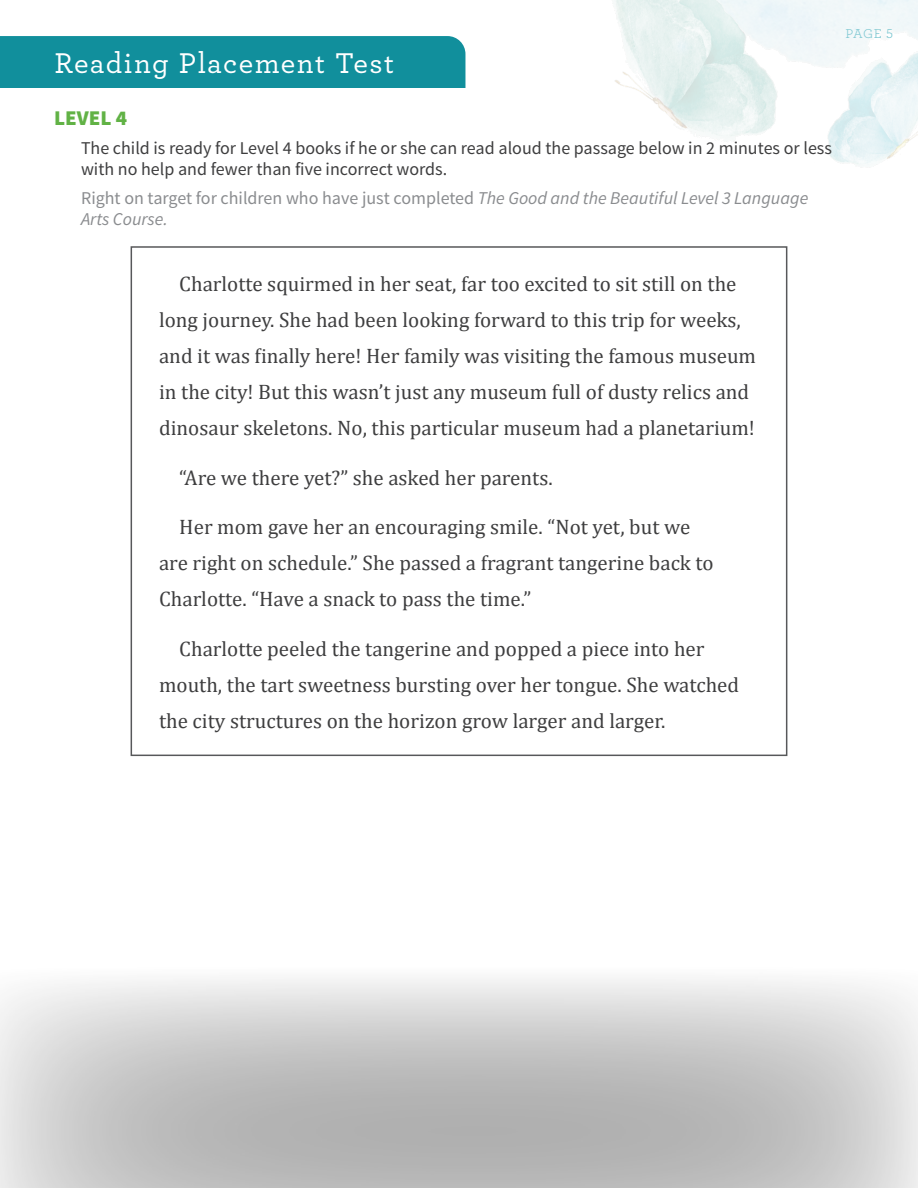
<style>
.page{position:relative;width:918px;height:1188px;background:#fff}
.page>*{position:absolute;margin:0;border:0;box-sizing:border-box;transform-origin:0 0}
.t1{font:500 30px "Archer";letter-spacing:.04em;color:#fff}
.Body{font:21px/36px "Cambria";color:#3e3e3f}
.t2{font:900 21px "Source Sans Pro";color:#61b245}
.t3{font:18px/21.6px "Source Sans Pro";color:#3e3e3f}
.t4{font:italic 18px/21.6px "Source Sans Pro";color:#8a8c8f}
.t5{font:13.5px "Archer";color:#75c5d0}
.s1{font-style:normal}
</style>
<div class="page">
<div style="left:0;top:36px;width:465px;height:52px;background:#118f9c"></div>
<svg style="left:0;top:979px;width:918px;height:209px;background:#cbcbcb"></svg>
<img style="left:614px;top:0;width:304px;height:165px">
<div style="left:131px;top:246px;width:656px;height:510px;border:2px solid #57585a"></div>
<h1 class="t1" style="left:55px;top:41px;width:341px">Reading Placement Test</h1>
<p class="t2" style="left:54px;top:104px;width:75px">LEVEL 4</p>
<p class="t3" style="left:81px;top:137px;width:753px">The child is ready for Level 4 books if he or she can read aloud the passage below in 2 minutes or less with no help and fewer than five incorrect words.</p>
<p class="t4" style="left:81px;top:187px;width:729px"><span class="s1">Right on target for children who have just completed</span> The Good and the Beautiful Level 3 Language<br>Arts Course.</p>
<p class="t5" style="left:845px;top:24px;width:49px">PAGE 5</p>
<p class="Body" style="left:159px;top:266px;width:599px;text-indent:20px">Charlotte squirmed in her seat, far too excited to sit still on the long journey. She had been looking forward to this trip for weeks, and it was finally here! Her family was visiting the famous museum in the city! But this wasn’t just any museum full of dusty relics and dinosaur skeletons. No, this particular museum had a planetarium!</p>
<p class="Body" style="left:179px;top:459px;width:375px">“Are we there yet?” she asked her parents.</p>
<p class="Body" style="left:159px;top:509px;width:556px;text-indent:20px">Her mom gave her an encouraging smile. “Not yet, but we are right on schedule.” She passed a fragrant tangerine back to<br>Charlotte. “Have a snack to pass the time.”</p>
<p class="Body" style="left:159px;top:630px;width:582px;text-indent:20px">Charlotte peeled the tangerine and popped a piece into her mouth, the tart sweetness bursting over her tongue. She watched the city structures on the horizon grow larger and larger.</p>
</div>
